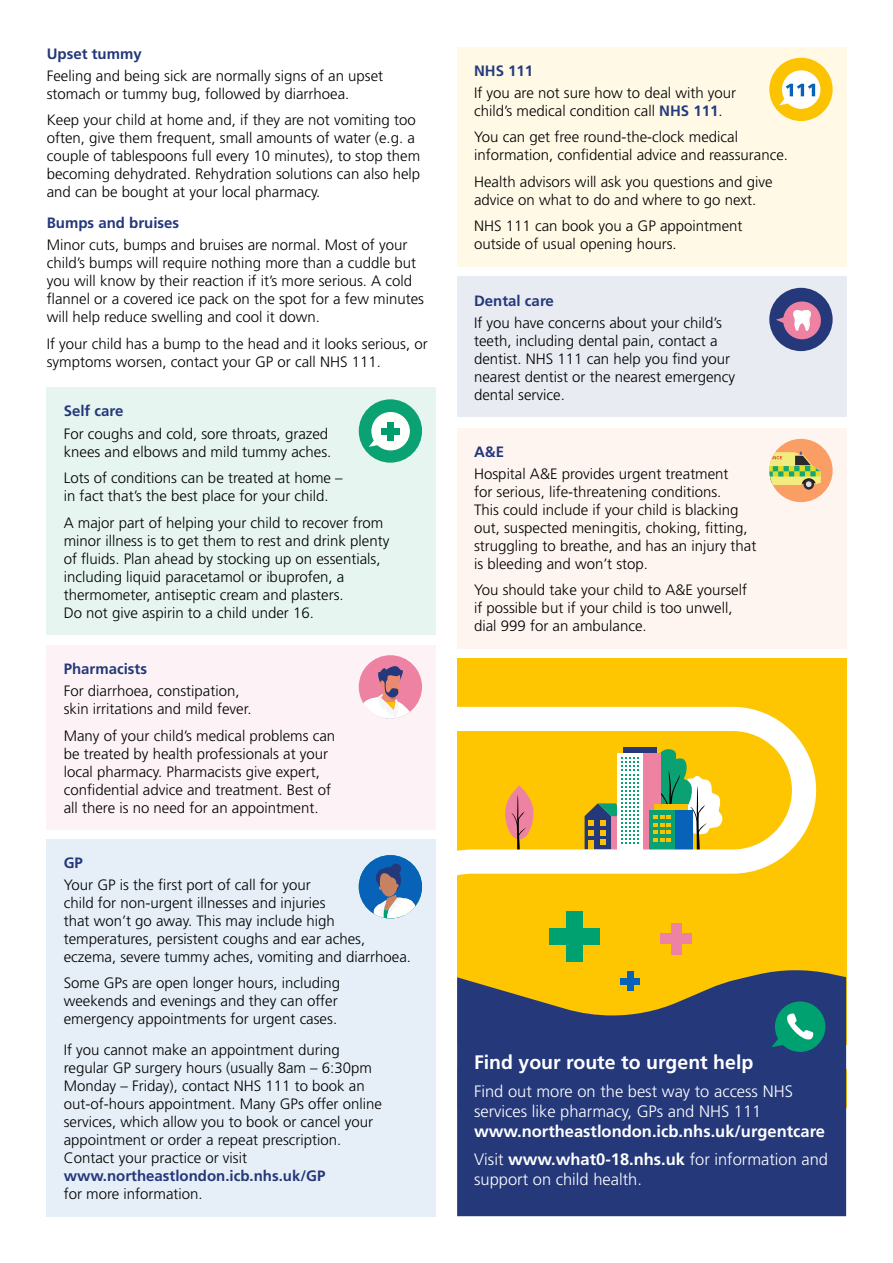
<style>
.page{position:relative;width:893px;height:1263px;background:#fff}
.page>*{position:absolute;margin:0;border:0;box-sizing:border-box;transform-origin:0 0}
.t1{font:700 19.5px "Frutiger";color:#fff}
.t2{font:300 16.5px/19.8px "Frutiger";color:#fff}
.t3{font:700 16.5px/28.3px "Frutiger";color:#fff}
.t4{font:300 15px/18px "Frutiger";color:#000}
.t5{font:700 15px "Frutiger";color:#24387a}
.t6{font:700 15px "Frutiger";color:#263d7d}
.s1{font-weight:700;color:#263d7d}
.s2{font-weight:300}
</style>
<div class="page">
<svg style="left:457px;top:658px;width:389px;height:311px"></svg>
<svg style="left:457px;top:969px;width:389px;height:247px;background:#38456e"></svg>
<div style="left:775px;top:1001px;width:50px;height:51px;background:#00a170;border-radius:50%"></div>
<svg style="left:771px;top:1013px;width:43px;height:34px"></svg>
<div style="left:566px;top:911px;width:17px;height:51px;background:#00a170"></div>
<div style="left:549px;top:928px;width:51px;height:17px;background:#00a170"></div>
<div style="left:671px;top:923px;width:11px;height:31px;background:#ed82a3"></div>
<div style="left:661px;top:934px;width:31px;height:10px;background:#ed82a3"></div>
<div style="left:627px;top:971px;width:6px;height:20px;background:#0863b8"></div>
<div style="left:620px;top:978px;width:20px;height:6px;background:#0863b8"></div>
<div style="left:47px;top:387px;width:389px;height:248px;background:#e6f5f0"></div>
<div style="left:47px;top:645px;width:389px;height:184px;background:#fdf3f6"></div>
<div style="left:47px;top:839px;width:389px;height:377px;background:#e6eff8"></div>
<div style="left:457px;top:47px;width:389px;height:219px;background:#fff9e6"></div>
<div style="left:359px;top:655px;width:63px;height:63px;background:#ed82a3;border-radius:50%"></div>
<svg style="left:359px;top:666px;width:63px;height:52px"></svg>
<div style="left:359px;top:399px;width:63px;height:64px;background:#0aa173;border-radius:50%"></div>
<div style="left:371px;top:412px;width:39px;height:38px;background:#fffffc;border-radius:50%"></div>
<svg style="left:369px;top:440px;width:10px;height:7px"></svg>
<div style="left:388px;top:422px;width:6px;height:18px;background:#009e6e"></div>
<div style="left:382px;top:428px;width:18px;height:6px;background:#009e6e"></div>
<div style="left:769px;top:58px;width:64px;height:63px;background:#fcc400;border-radius:50%"></div>
<div style="left:782px;top:70px;width:38px;height:39px;background:#fff;border-radius:50%"></div>
<div style="left:359px;top:855px;width:63px;height:63px;background:#0863b8;border-radius:50%"></div>
<svg style="left:374px;top:866px;width:48px;height:52px"></svg>
<div style="left:391px;top:864px;width:10px;height:10px;background:#24387a;border-radius:50%"></div>
<svg style="left:779px;top:84px;width:36px;height:21px"></svg>
<div style="left:457px;top:277px;width:389px;height:140px;background:#e9ebf2"></div>
<div style="left:769px;top:288px;width:64px;height:63px;background:#24387a;border-radius:50%"></div>
<div style="left:783px;top:301px;width:38px;height:38px;background:#ed82a3;border-radius:50%"></div>
<svg style="left:776px;top:317px;width:8px;height:7px"></svg>
<svg style="left:793px;top:310px;width:18px;height:21px"></svg>
<div style="left:457px;top:428px;width:389px;height:220px;background:#fef5f0"></div>
<div style="left:769px;top:439px;width:64px;height:63px;background:#fa9e66;border-radius:50%"></div>
<svg style="left:803px;top:479px;width:11px;height:11px"></svg>
<svg style="left:769px;top:452px;width:52px;height:35px"></svg>
<p class="t5" style="left:47px;top:45px;width:97px">Upset tummy</p>
<p class="t4" style="left:47px;top:67px;width:338px">Feeling and being sick are normally signs of an upset stomach or tummy bug, followed by diarrhoea.</p>
<p class="t4" style="left:47px;top:111px;width:375px">Keep your child at home and, if they are not vomiting too often, give them frequent, small amounts of water (e.g. a couple of tablespoons full every 10 minutes), to stop them becoming dehydrated. Rehydration solutions can also help and can be bought at your local pharmacy.</p>
<p class="t5" style="left:47px;top:214px;width:134px">Bumps and bruises</p>
<p class="t4" style="left:47px;top:236px;width:379px">Minor cuts, bumps and bruises are normal. Most of your child’s bumps will require nothing more than a cuddle but you will know by their reaction if it’s more serious. A cold flannel or a covered ice pack on the spot for a few minutes will help reduce swelling and cool it down.</p>
<p class="t4" style="left:47px;top:335px;width:382px">If your child has a bump to the head and it looks serious, or symptoms worsen, contact your GP or call NHS 111.</p>
<p class="t5" style="left:64px;top:402px;width:61px">Self care</p>
<p class="t4" style="left:64px;top:424px;width:269px">For coughs and cold, sore throats, grazed knees and elbows and mild tummy aches.</p>
<p class="t4" style="left:64px;top:469px;width:280px">Lots of conditions can be treated at home – in fact that’s the best place for your child.</p>
<p class="t4" style="left:64px;top:513px;width:327px">A major part of helping your child to recover from minor illness is to get them to rest and drink plenty of fluids. Plan ahead by stocking up on essentials, including liquid paracetamol or ibuprofen, a thermometer, antiseptic cream and plasters.<br>Do not give aspirin to a child under 16.</p>
<p class="t5" style="left:64px;top:660px;width:85px">Pharmacists</p>
<p class="t4" style="left:64px;top:682px;width:189px">For diarrhoea, constipation, skin irritations and mild fever.</p>
<p class="t4" style="left:64px;top:726px;width:273px">Many of your child’s medical problems can be treated by health professionals at your local pharmacy. Pharmacists give expert, confidential advice and treatment. Best of all there is no need for an appointment.</p>
<p class="t5" style="left:64px;top:854px;width:21px">GP</p>
<p class="t4" style="left:64px;top:876px;width:349px">Your GP is the first port of call for your<br>child for non-urgent illnesses and injuries<br>that won’t go away. This may include high temperatures, persistent coughs and ear aches, eczema, severe tummy aches, vomiting and diarrhoea.</p>
<p class="t4" style="left:64px;top:974px;width:278px">Some GPs are open longer hours, including weekends and evenings and they can offer emergency appointments for urgent cases.</p>
<p class="t4" style="left:64px;top:1041px;width:320px">If you cannot make an appointment during regular GP surgery hours (usually 8am – 6:30pm Monday – Friday), contact NHS 111 to book an out-of-hours appointment. Many GPs offer online services, which allow you to book or cancel your appointment or order a repeat prescription.<br>Contact your practice or visit</p>
<p class="t5" style="left:64px;top:1167px;width:263px">www.northeastlondon.icb.nhs.uk/GP</p>
<p class="t4" style="left:64px;top:1185px;width:140px">for more information.</p>
<p class="t6" style="left:474px;top:62px;width:61px">NHS 111</p>
<p class="t4" style="left:474px;top:84px;width:264px">If you are not sure how to deal with your child’s medical condition call <span class="s1">NHS 111</span>.</p>
<p class="t4" style="left:474px;top:128px;width:315px">You can get free round-the-clock medical information, confidential advice and reassurance.</p>
<p class="t4" style="left:474px;top:173px;width:300px">Health advisors will ask you questions and give advice on what to do and where to go next.</p>
<p class="t4" style="left:474px;top:217px;width:270px">NHS 111 can book you a GP appointment outside of usual opening hours.</p>
<p class="t5" style="left:474px;top:292px;width:81px">Dental care</p>
<p class="t4" style="left:474px;top:314px;width:263px">If you have concerns about your child’s teeth, including dental pain, contact a dentist. NHS 111 can help you find your nearest dentist or the nearest emergency dental service.</p>
<p class="t5" style="left:474px;top:443px;width:31px">A&amp;E</p>
<p class="t4" style="left:474px;top:465px;width:284px">Hospital A&amp;E provides urgent treatment<br>for serious, life-threatening conditions.<br>This could include if your child is blacking out, suspected meningitis, choking, fitting, struggling to breathe, and has an injury that is bleeding and won’t stop.</p>
<p class="t4" style="left:474px;top:581px;width:274px">You should take your child to A&amp;E yourself if possible but if your child is too unwell, dial 999 for an ambulance.</p>
<h1 class="t1" style="left:474px;top:1050px;width:281px">Find your route to urgent help</h1>
<p class="t2" style="left:474px;top:1081px;width:320px">Find out more on the best way to access NHS services like pharmacy, GPs and NHS 111</p>
<p class="t3" style="left:474px;top:1117px;width:355px">www.northeastlondon.icb.nhs.uk/urgentcare<br><span class="s2">Visit</span> www.what0-18.nhs.uk <span class="s2">for information and</span></p>
<p class="t2" style="left:474px;top:1169px;width:169px">support on child health.</p>
</div>
